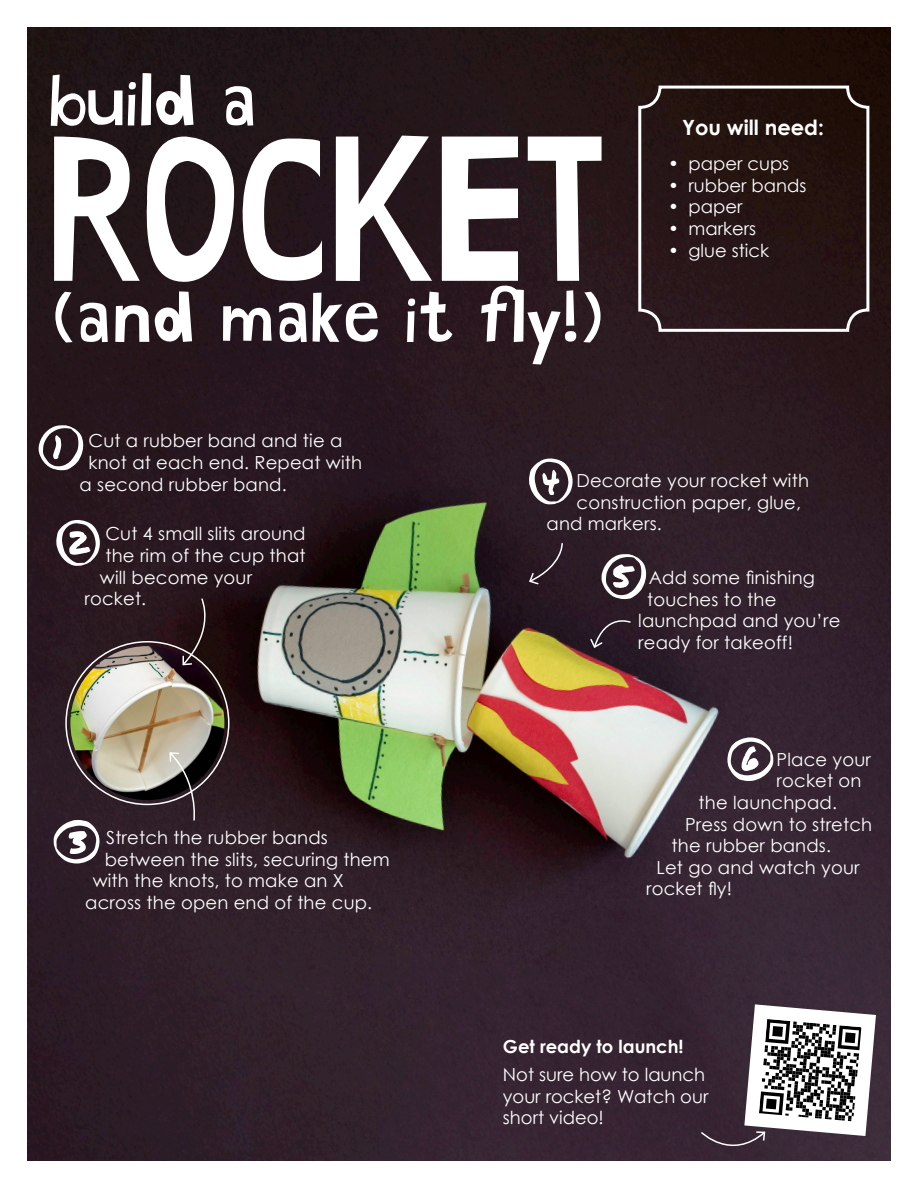
<style>
.page{position:relative;width:918px;height:1188px;background:#fff}
.page>*{position:absolute;margin:0;border:0;box-sizing:border-box;transform-origin:0 0}
.t1{font:700 21px "Century Gothic";color:#fff}
.t2{font:18px/21.6px "Century Gothic";letter-spacing:.01em;color:#fff}
.t3{font:700 18px "Century Gothic";color:#fff}
</style>
<div class="page">
<img style="left:27px;top:27px;width:864px;height:1134px">
<div style="left:638px;top:86px;width:231px;height:246px;border:3px solid #fff;border-radius:20px"></div>
<svg style="left:602px;top:554px;width:44px;height:45px"></svg>
<svg style="left:727px;top:737px;width:46px;height:44px"></svg>
<svg style="left:39px;top:425px;width:44px;height:45px"></svg>
<svg style="left:56px;top:520px;width:44px;height:46px"></svg>
<svg style="left:54px;top:820px;width:46px;height:44px"></svg>
<svg style="left:529px;top:458px;width:44px;height:46px"></svg>
<svg style="left:528px;top:542px;width:36px;height:44px;background:#372731"></svg>
<img style="left:70px;top:646px;width:154px;height:154px;border-radius:77px">
<svg style="left:589px;top:613px;width:42px;height:36px;background:#362733"></svg>
<svg style="left:181px;top:598px;width:35px;height:69px;background:#301f21"></svg>
<svg style="left:168px;top:751px;width:30px;height:70px;background:#585253"></svg>
<svg style="left:700px;top:997px;width:183px;height:164px"></svg>
<svg style="left:51px;top:73px;width:202px;height:53px"></svg>
<svg style="left:55px;top:285px;width:546px;height:79px"></svg>
<svg style="left:54px;top:136px;width:548px;height:147px"></svg>
<p class="t2" style="left:89px;top:430px;width:255px">Cut a rubber band and tie a</p>
<p class="t2" style="left:89px;top:451px;width:275px">knot at each end. Repeat with</p>
<p class="t2" style="left:80px;top:473px;width:209px">a second rubber band.</p>
<p class="t2" style="left:106px;top:523px;width:202px">Cut 4 small slits around</p>
<p class="t2" style="left:106px;top:545px;width:202px">the rim of the cup that</p>
<p class="t2" style="left:100px;top:566px;width:154px">will become your</p>
<p class="t2" style="left:85px;top:588px;width:63px">rocket.</p>
<p class="t2" style="left:106px;top:826px;width:223px">Stretch the rubber bands</p>
<p class="t2" style="left:105px;top:848px;width:287px">between the slits, securing them</p>
<p class="t2" style="left:93px;top:870px;width:253px">with the knots, to make an X</p>
<p class="t2" style="left:85px;top:891px;width:289px">across the open end of the cup.</p>
<p class="t1" style="left:682px;top:112px;width:143px">You will need:</p>
<p class="t2" style="left:668px;top:153px;width:123px">• paper cups</p>
<p class="t2" style="left:668px;top:174px;width:140px">• rubber bands</p>
<p class="t2" style="left:668px;top:196px;width:76px">• paper</p>
<p class="t2" style="left:668px;top:217px;width:89px">• markers</p>
<p class="t2" style="left:668px;top:239px;width:102px">• glue stick</p>
<p class="t2" style="left:577px;top:469px;width:234px">Decorate your rocket with</p>
<p class="t2" style="left:577px;top:491px;width:226px">construction paper, glue,</p>
<p class="t2" style="left:547px;top:513px;width:117px">and markers.</p>
<p class="t2" style="left:649px;top:567px;width:168px">Add some finishing</p>
<p class="t2" style="left:647px;top:588px;width:131px">touches to the</p>
<p class="t2" style="left:638px;top:610px;width:204px">launchpad and you’re</p>
<p class="t2" style="left:638px;top:632px;width:156px">ready for takeoff!</p>
<p class="t2" style="left:777px;top:748px;width:96px">Place your</p>
<p class="t2" style="left:777px;top:770px;width:86px">rocket on</p>
<p class="t2" style="left:699px;top:791px;width:140px">the launchpad.</p>
<p class="t2" style="left:685px;top:813px;width:189px">Press down to stretch</p>
<p class="t2" style="left:672px;top:835px;width:161px">the rubber bands.</p>
<p class="t2" style="left:657px;top:856px;width:204px">Let go and watch your</p>
<p class="t2" style="left:646px;top:878px;width:87px">rocket fly!</p>
<p class="t3" style="left:503px;top:1032px;width:182px">Get ready to launch!</p>
<p class="t2" style="left:503px;top:1063px;width:207px">Not sure how to launch your rocket? Watch our short video!</p>
</div>
